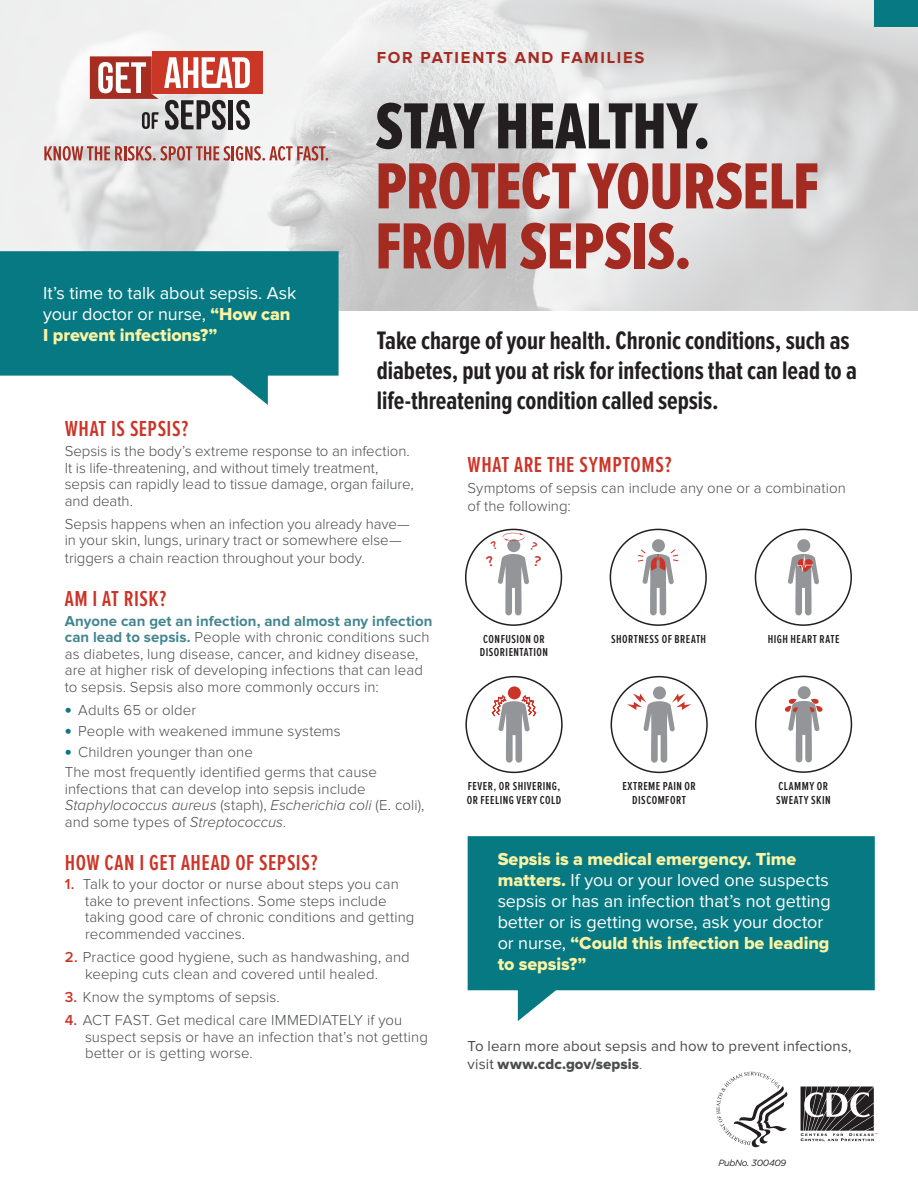
<style>
.page{position:relative;width:918px;height:1188px;background:#fff}
.page>*{position:absolute;margin:0;border:0;box-sizing:border-box;transform-origin:0 0}
.t1{font:67.5px/60px "Proxima Nova Ex Cn Extrabld";letter-spacing:-.01em;color:#a42b22}
.t2{font:700 26.25px/30px "Proxima Nova Ex Cn";letter-spacing:-.005em;color:#231f20}
.t3{font:600 22.5px "Proxima Nova Ex Cn";letter-spacing:.025em;color:#cc3428}
.t4{font:18px/21px "Proxima Nova";letter-spacing:-.005em;color:#fff}
.t5{font:700 16.5px "Proxima Nova";letter-spacing:.105em;color:#a42b22}
.t6{font:300 15px/16.5px "Proxima Nova";letter-spacing:.005em;color:#4b4c4d}
.t7{font:15px/18px "Proxima Nova";letter-spacing:.005em;color:#4b4c4d}
.t8{font:600 12px/13.5px "Proxima Nova Ex Cn";letter-spacing:.04em;color:#231f20}
.t9{font:9.45px "Times New Roman";color:#231f20}
.t10{font:italic 9px "Gotham";letter-spacing:-.035em;color:#231f20}
.s1{font-family:"Proxima Nova Extrabld";color:#faf3a5}
.s2{color:#231f20}
.s3{font-weight:700;color:#428690}
.s4{font-weight:900;font-size:19.5px;color:#077982}
.s5{font-style:italic}
.s6{font-weight:600;color:#cc3428}
.s7{font-family:"Proxima Nova Extrabld"}
.s8{font-weight:300}
</style>
<div class="page">
<svg style="left:0;top:0;width:918px;height:311px"></svg>
<svg style="left:468px;top:836px;width:407px;height:185px;fill:#077982"></svg>
<svg style="left:0;top:251px;width:339px;height:154px;fill:#077982"></svg>
<div style="left:875px;top:0;width:43px;height:27px;background:#077982"></div>
<svg style="left:44px;top:146px;width:284px;height:15px;background:#c79692"></svg>
<div style="left:152px;top:51px;width:111px;height:43px;background:#ca3727"></div>
<svg style="left:90px;top:56px;width:160px;height:74px"></svg>
<div style="left:465px;top:529px;width:97px;height:97px;border:2px solid #231f20;border-radius:50%"></div>
<div style="left:652px;top:539px;width:13px;height:13px;background:#939598;border-radius:50%"></div>
<div style="left:610px;top:529px;width:97px;height:97px;border:2px solid #231f20;border-radius:50%"></div>
<svg style="left:638px;top:549px;width:41px;height:66px"></svg>
<div style="left:797px;top:539px;width:13px;height:13px;background:#939598;border-radius:50%"></div>
<div style="left:755px;top:529px;width:97px;height:97px;border:2px solid #231f20;border-radius:50%"></div>
<svg style="left:788px;top:554px;width:31px;height:61px"></svg>
<div style="left:508px;top:686px;width:13px;height:13px;background:#cc3428;border-radius:50%"></div>
<div style="left:465px;top:676px;width:98px;height:97px;border:2px solid #231f20;border-radius:50%"></div>
<svg style="left:491px;top:694px;width:46px;height:69px"></svg>
<div style="left:653px;top:686px;width:13px;height:13px;background:#939598;border-radius:50%"></div>
<div style="left:611px;top:676px;width:97px;height:97px;border:2px solid #231f20;border-radius:50%"></div>
<svg style="left:627px;top:694px;width:64px;height:69px"></svg>
<div style="left:798px;top:686px;width:13px;height:13px;background:#939598;border-radius:50%"></div>
<div style="left:755px;top:676px;width:97px;height:97px;border:2px solid #231f20;border-radius:50%"></div>
<svg style="left:784px;top:698px;width:39px;height:64px"></svg>
<svg style="left:801px;top:1087px;width:76px;height:54px"></svg>
<svg style="left:716px;top:1072px;width:72px;height:76px"></svg>
<svg style="left:485px;top:533px;width:57px;height:82px"></svg>
<p class="t4" style="left:43px;top:284px;width:255px">It’s time to talk about sepsis. Ask your doctor or nurse, <span class="s1">“How can<br>I prevent infections?”</span></p>
<p class="t5" style="left:377px;top:50px;width:269px">FOR PATIENTS AND FAMILIES</p>
<h1 class="t1" style="left:375px;top:99px;width:445px"><span class="s2">STAY HEALTHY.<br></span>PROTECT YOURSELF<br>FROM SEPSIS.</h1>
<p class="t2" style="left:377px;top:326px;width:482px">Take charge of your health. Chronic conditions, such as diabetes, put you at risk for infections that can lead to a life-threatening condition called sepsis.</p>
<h2 class="t3" style="left:65px;top:418px;width:125px">WHAT IS SEPSIS?</h2>
<p class="t6" style="left:65px;top:443px;width:350px">Sepsis is the body’s extreme response to an infection.<br>It is life-threatening, and without timely treatment, sepsis can rapidly lead to tissue damage, organ failure, and death.</p>
<p class="t6" style="left:65px;top:516px;width:347px">Sepsis happens when an infection you already have— in your skin, lungs, urinary tract or somewhere else—</p>
<p class="t6" style="left:65px;top:551px;width:301px">triggers a chain reaction throughout your body.</p>
<h2 class="t3" style="left:65px;top:588px;width:103px">AM I AT RISK?</h2>
<p class="t6" style="left:65px;top:613px;width:369px"><span class="s3">Anyone can get an infection, and almost any infection can lead to sepsis.</span> People with chronic conditions such as diabetes, lung disease, cancer, and kidney disease, are at higher risk of developing infections that can lead to sepsis. Sepsis also more commonly occurs in:</p>
<p class="t6" style="left:65px;top:702px;width:133px"><span class="s4">•</span> Adults 65 or older</p>
<p class="t6" style="left:65px;top:723px;width:278px"><span class="s4">•</span> People with weakened immune systems</p>
<p class="t6" style="left:65px;top:744px;width:190px"><span class="s4">•</span> Children younger than one</p>
<p class="t6" style="left:65px;top:765px;width:361px">The most frequently identified germs that cause infections that can develop into sepsis include <span class="s5">Staphylococcus aureus</span> (staph), <span class="s5">Escherichia coli</span> (E. coli), and some types of <span class="s5">Streptococcus</span>.</p>
<h2 class="t3" style="left:65px;top:852px;width:254px">HOW CAN I GET AHEAD OF SEPSIS?</h2>
<p class="t6" style="left:85px;top:877px;width:331px;text-indent:-20px"><span class="s6">1.</span> Talk to your doctor or nurse about steps you can take to prevent infections. Some steps include taking good care of chronic conditions and getting recommended vaccines.</p>
<p class="t6" style="left:85px;top:950px;width:326px;text-indent:-20px"><span class="s6">2.</span> Practice good hygiene, such as handwashing, and keeping cuts clean and covered until healed.</p>
<p class="t6" style="left:65px;top:989px;width:217px"><span class="s6">3.</span> Know the symptoms of sepsis.</p>
<p class="t6" style="left:85px;top:1013px;width:344px;text-indent:-20px"><span class="s6">4.</span> ACT FAST. Get medical care IMMEDIATELY if you suspect sepsis or have an infection that’s not getting better or is getting worse.</p>
<h2 class="t3" style="left:468px;top:454px;width:205px">WHAT ARE THE SYMPTOMS?</h2>
<p class="t6" style="left:468px;top:480px;width:380px;line-height:18px">Symptoms of sepsis can include any one or a combination of the following:</p>
<p class="t8" style="left:480px;top:633px;width:70px">CONFUSION OR<br>DISORIENTATION</p>
<p class="t8" style="left:611px;top:633px;width:97px">SHORTNESS OF BREATH</p>
<p class="t8" style="left:768px;top:633px;width:73px">HIGH HEART RATE</p>
<p class="t8" style="left:467px;top:780px;width:96px">FEVER, OR SHIVERING,<br>OR FEELING VERY COLD</p>
<p class="t8" style="left:622px;top:780px;width:75px;text-align:center">EXTREME PAIN OR<br>DISCOMFORT</p>
<p class="t8" style="left:776px;top:780px;width:56px">CLAMMY OR<br>SWEATY SKIN</p>
<p class="t4" style="left:498px;top:849px;width:335px"><span class="s1">Sepsis is a medical emergency. Time matters.</span> If you or your loved one suspects sepsis or has an infection that’s not getting better or is getting worse, ask your doctor or nurse, <span class="s1">“Could this infection be leading to sepsis?”</span></p>
<p class="t7" style="left:468px;top:1038px;width:385px">To learn more about sepsis and how to prevent infections, visit <span class="s7">www.cdc.gov/sepsis</span><span class="s8">.</span></p>
<p class="t9" style="left:769px;top:1073px;width:5px">·</p>
<p class="t10" style="left:719px;top:1157px;width:69px">PubNo. 300409</p>
</div>
